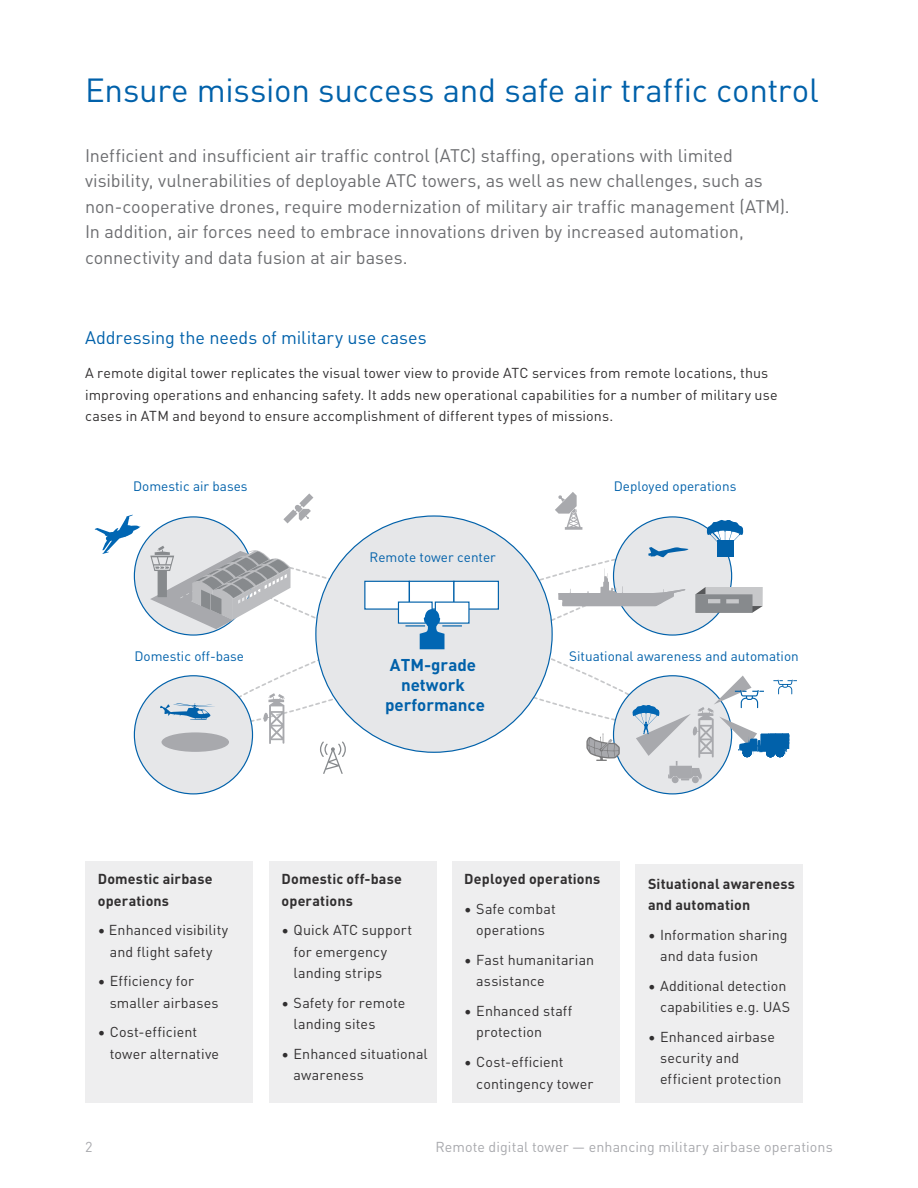
<style>
.page{position:relative;width:918px;height:1188px;background:#fff}
.page>*{position:absolute;margin:0;border:0;box-sizing:border-box;transform-origin:0 0}
.t1{font:33px "DINOT";letter-spacing:-.01em;color:#0161aa}
.t2{font:18px/25.5px "DINOT";letter-spacing:-.005em;color:#6c6d70}
.t3{font:18px "DINOT";color:#0161aa}
.t4{font:700 16.95px/20.2px "DINOT";color:#0161aa;text-align:center}
.t5{font:14.25px/21.3px "DINOT";letter-spacing:.01em;color:#312f30}
.t6{font:700 14.25px/21.3px "DINOT";letter-spacing:.01em;color:#312f30}
.t7{font:14.25px "DINOT";letter-spacing:.005em;color:#a8a9ad}
.t8{font:13.5px "DINOT";color:#0161aa}
</style>
<div class="page">
<div style="left:635px;top:864px;width:168px;height:239px;background:#eeeeef"></div>
<div style="left:85px;top:862px;width:168px;height:241px;background:#eeeeef"></div>
<div style="left:269px;top:861px;width:168px;height:242px;background:#eeeeef"></div>
<div style="left:452px;top:862px;width:168px;height:241px;background:#eeeeef"></div>
<svg style="left:201px;top:541px;width:464px;height:197px"></svg>
<div style="left:134px;top:517px;width:119px;height:118px;background:#e6e7e9;border-radius:50%"></div>
<div style="left:316px;top:516px;width:236px;height:236px;background:#e6e7e9;border-radius:50%"></div>
<div style="left:134px;top:676px;width:119px;height:118px;background:#e6e7e9;border-radius:50%"></div>
<div style="left:614px;top:517px;width:118px;height:118px;background:#e6e7e9;border-radius:50%"></div>
<div style="left:614px;top:676px;width:118px;height:118px;background:#e6e7e9;border-radius:50%"></div>
<div style="left:365px;top:581px;width:44px;height:28px;background:#fff"></div>
<div style="left:364px;top:581px;width:46px;height:29px;border:1px solid #0161aa"></div>
<div style="left:409px;top:581px;width:45px;height:28px;background:#fff"></div>
<div style="left:409px;top:581px;width:45px;height:29px;border:1px solid #0161aa"></div>
<div style="left:454px;top:581px;width:44px;height:28px;background:#fff"></div>
<div style="left:453px;top:581px;width:46px;height:29px;border:1px solid #0161aa"></div>
<hr style="left:405px;top:625px;width:20px;height:2px;background:#0161aa">
<div style="left:435px;top:602px;width:34px;height:21px;background:#fff"></div>
<hr style="left:442px;top:625px;width:20px;height:2px;background:#0161aa">
<div style="left:398px;top:602px;width:34px;height:21px;background:#fff"></div>
<svg style="left:150px;top:546px;width:141px;height:83px"></svg>
<div style="left:162px;top:732px;width:67px;height:20px;background:#a8a9ad;border-radius:50%"></div>
<svg style="left:263px;top:693px;width:22px;height:51px"></svg>
<svg style="left:558px;top:568px;width:127px;height:38px"></svg>
<svg style="left:648px;top:547px;width:41px;height:11px"></svg>
<svg style="left:586px;top:733px;width:34px;height:28px"></svg>
<div style="left:717px;top:540px;width:16px;height:17px;background:#0161aa"></div>
<svg style="left:707px;top:520px;width:36px;height:27px"></svg>
<svg style="left:160px;top:703px;width:55px;height:17px"></svg>
<svg style="left:95px;top:515px;width:46px;height:39px"></svg>
<svg style="left:555px;top:492px;width:27px;height:38px"></svg>
<svg style="left:283px;top:493px;width:30px;height:30px"></svg>
<svg style="left:695px;top:587px;width:68px;height:26px;background:#a2a4a6"></svg>
<svg style="left:420px;top:607px;width:24px;height:42px"></svg>
<div style="left:672px;top:776px;width:7px;height:7px;background:#a8a9ad;border-radius:50%"></div>
<div style="left:692px;top:776px;width:7px;height:7px;background:#a8a9ad;border-radius:50%"></div>
<svg style="left:633px;top:676px;width:164px;height:105px"></svg>
<svg style="left:320px;top:742px;width:26px;height:32px"></svg>
<h1 class="t1" style="left:85px;top:65px;width:735px">Ensure mission success and safe air traffic control</h1>
<p class="t2" style="left:85px;top:141px;width:706px">Inefficient and insufficient air traffic control (ATC) staffing, operations with limited visibility, vulnerabilities of deployable ATC towers, as well as new challenges, such as non-cooperative drones, require modernization of military air traffic management (ATM).<br>In addition, air forces need to embrace innovations driven by increased automation, connectivity and data fusion at air bases.</p>
<p class="t3" style="left:85px;top:324px;width:343px">Addressing the needs of military use cases</p>
<p class="t5" style="left:85px;top:362px;width:694px">A remote digital tower replicates the visual tower view to provide ATC services from remote locations, thus improving operations and enhancing safety. It adds new operational capabilities for a number of military use cases in ATM and beyond to ensure accomplishment of different types of missions.</p>
<p class="t8" style="left:133px;top:476px;width:116px">Domestic air bases</p>
<p class="t8" style="left:614px;top:476px;width:124px">Deployed operations</p>
<p class="t8" style="left:369px;top:546px;width:128px">Remote tower center</p>
<p class="t8" style="left:134px;top:646px;width:111px">Domestic off-base</p>
<p class="t8" style="left:569px;top:646px;width:231px">Situational awareness and automation</p>
<p class="t4" style="left:385px;top:653px;width:101px">ATM-grade network performance</p>
<p class="t6" style="left:98px;top:868px;width:116px">Domestic airbase operations</p>
<p class="t5" style="left:98px;top:919px;width:132px;text-align:center">• Enhanced visibility and flight safety</p>
<p class="t5" style="left:110px;top:970px;width:110px;text-indent:-12px">• Efficiency for smaller airbases</p>
<p class="t5" style="left:110px;top:1021px;width:111px;text-indent:-12px">• Cost-efficient tower alternative</p>
<p class="t6" style="left:282px;top:868px;width:122px">Domestic off-base operations</p>
<p class="t5" style="left:294px;top:919px;width:120px;text-indent:-12px">• Quick ATC support for emergency landing strips</p>
<p class="t5" style="left:294px;top:991px;width:113px;text-indent:-12px">• Safety for remote landing sites</p>
<p class="t5" style="left:294px;top:1042px;width:136px;text-indent:-12px">• Enhanced situational awareness</p>
<p class="t6" style="left:464px;top:868px;width:138px">Deployed operations</p>
<p class="t5" style="left:464px;top:897px;width:93px;text-align:center">• Safe combat operations</p>
<p class="t5" style="left:476px;top:949px;width:119px;text-indent:-12px">• Fast humanitarian assistance</p>
<p class="t5" style="left:476px;top:1000px;width:98px;text-indent:-12px">• Enhanced staff protection</p>
<p class="t5" style="left:476px;top:1051px;width:119px;text-indent:-12px">• Cost-efficient contingency tower</p>
<p class="t6" style="left:648px;top:872px;width:149px">Situational awareness and automation</p>
<p class="t5" style="left:660px;top:923px;width:129px;text-indent:-12px">• Information sharing and data fusion</p>
<p class="t5" style="left:648px;top:974px;width:144px;text-align:right">• Additional detection capabilities e.g. UAS</p>
<p class="t5" style="left:660px;top:1025px;width:123px;text-indent:-12px">• Enhanced airbase security and efficient protection</p>
<p class="t7" style="left:85px;top:1136px;width:9px">2</p>
<p class="t7" style="left:436px;top:1136px;width:399px">Remote digital tower — enhancing military airbase operations</p>
</div>
